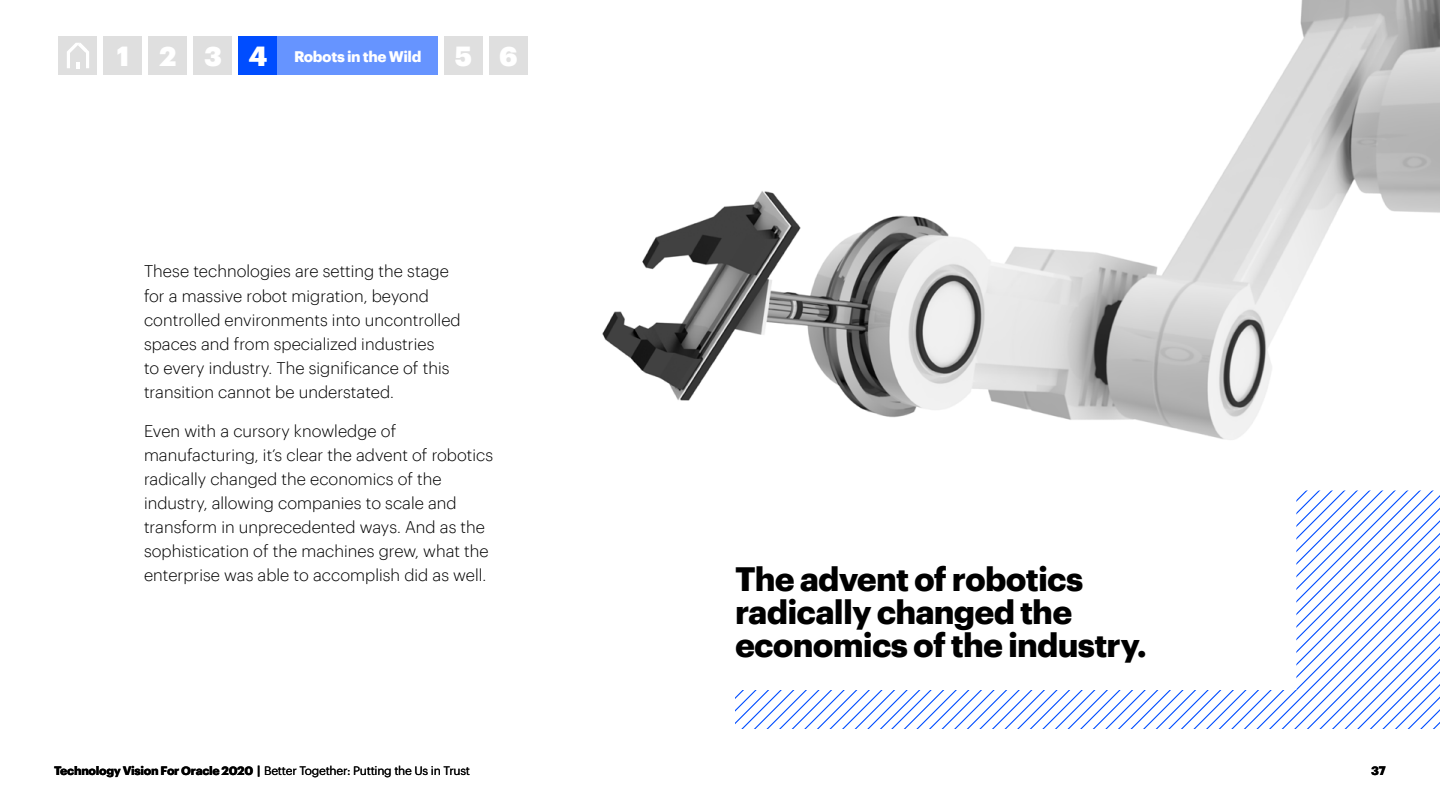
<style>
.page{position:relative;width:1440px;height:810px;background:#fff}
.page>*{position:absolute;margin:0;border:0;box-sizing:border-box;transform-origin:0 0}
.t1{font:700 33px/33px "Graphik";letter-spacing:-.025em;color:#000}
.t2{font:300 16.5px/24px "Graphik";color:#000}
.t3{font:700 15px "Graphik";letter-spacing:-.025em;color:#fff}
.t4{font:12px "Graphik";letter-spacing:-.025em;color:#000}
.t5{font:700 12px "Graphik";color:#000}
.s1{font-weight:900;font-size:27px}
.s2{font-weight:700}
</style>
<div class="page">
<img style="left:602px;top:0;width:838px;height:440px">
<svg style="left:735px;top:490px;width:705px;height:239px"></svg>
<div style="left:278px;top:36px;width:160px;height:39px;background:#6694ff"></div>
<div style="left:194px;top:36px;width:38px;height:39px;background:#dfdfdf"></div>
<div style="left:238px;top:36px;width:40px;height:39px;background:#004dff"></div>
<div style="left:148px;top:36px;width:40px;height:39px;background:#dfdfdf"></div>
<div style="left:58px;top:36px;width:40px;height:39px;background:#dfdfdf"></div>
<svg style="left:67px;top:43px;width:22px;height:25px"></svg>
<div style="left:104px;top:36px;width:38px;height:39px;background:#dfdfdf"></div>
<div style="left:444px;top:36px;width:39px;height:39px;background:#dfdfdf"></div>
<div style="left:489px;top:36px;width:39px;height:39px;background:#dfdfdf"></div>
<p class="t3" style="left:117px;top:45px;width:402px"><span class="s1">1 2 3 4</span> Robots in the Wild <span class="s1">5 6</span></p>
<p class="t2" style="left:144px;top:258px;width:318px">These technologies are setting the stage for a massive robot migration, beyond controlled environments into uncontrolled spaces and from specialized industries<br>to every industry. The significance of this transition cannot be understated.</p>
<p class="t2" style="left:144px;top:417px;width:351px">Even with a cursory knowledge of manufacturing, it’s clear the advent of robotics radically changed the economics of the industry, allowing companies to scale and transform in unprecedented ways. And as the sophistication of the machines grew, what the enterprise was able to accomplish did as well.</p>
<h1 class="t1" style="left:735px;top:560px;width:414px">The advent of robotics radically changed the economics of the industry.</h1>
<p class="t4" style="left:54px;top:762px;width:418px"><span class="s2">Technology Vision For Oracle 2020 |</span> Better Together: Putting the Us in Trust</p>
<p class="t5" style="left:1371px;top:761px;width:16px">37</p>
</div>
